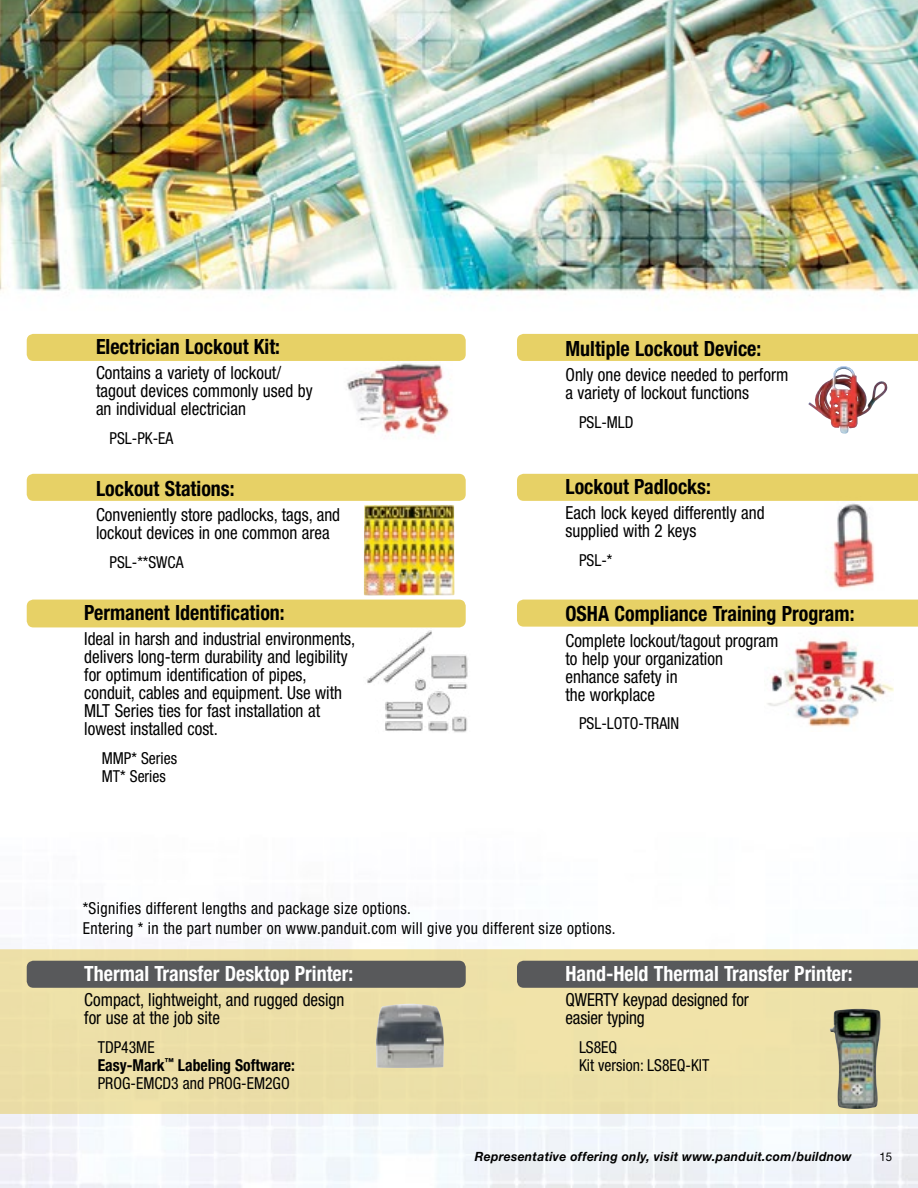
<style>
.page{position:relative;width:918px;height:1188px;background:#fff}
.page>*{position:absolute;margin:0;border:0;box-sizing:border-box;transform-origin:0 0}
.t1{font:700 condensed 21px "Helvetica Neue LT Std";color:#000;scale:.95 1}
.t2{font:700 condensed 21px "Helvetica Neue LT Std";color:#fff;scale:.95 1}
.t3{font:condensed 18px/18px "Helvetica Neue LT Std";color:#000;scale:.95 1}
.t4{font:condensed 16.5px/19.8px "Helvetica Neue LT Std";letter-spacing:.025em;color:#000;scale:.95 1}
.t5{font:condensed 16.5px/18px "Helvetica Neue LT Std";color:#000;scale:.95 1}
.t6{font:italic 700 12.75px "Helvetica Neue LT Std";letter-spacing:.025em;color:#000;scale:.95 1}
.t7{font:12px "Helvetica Neue LT Std";color:#000;scale:.95 1}
.s1{font-weight:700}
</style>
<div class="page">
<img style="left:0;top:0;width:918px;height:1188px">
<div style="left:0;top:949px;width:918px;height:165px;background:#ede1a8"></div>
<div style="left:779px;top:359px;width:130px;height:111px;background:#fff"></div>
<img style="left:808px;top:366px;width:80px;height:68px">
<img style="left:779px;top:501px;width:130px;height:96px">
<img style="left:764px;top:627px;width:130px;height:104px">
<div style="left:517px;top:334px;width:401px;height:27px;background:#e7d166"></div>
<div style="left:517px;top:474px;width:401px;height:27px;background:#e7d166"></div>
<img style="left:334px;top:359px;width:130px;height:89px">
<div style="left:27px;top:334px;width:439px;height:27px;background:#e7d166;border-radius:7px"></div>
<div style="left:517px;top:600px;width:401px;height:27px;background:#e7d166"></div>
<img style="left:364px;top:505px;width:91px;height:90px">
<div style="left:27px;top:474px;width:439px;height:27px;background:#e7d166;border-radius:7px"></div>
<img style="left:830px;top:1009px;width:51px;height:100px">
<img style="left:376px;top:1004px;width:68px;height:64px">
<div style="left:517px;top:961px;width:401px;height:27px;background:#58595b"></div>
<div style="left:27px;top:961px;width:439px;height:27px;background:#58595b;border-radius:7px"></div>
<div style="left:27px;top:600px;width:439px;height:27px;background:#e7d166;border-radius:7px"></div>
<img style="left:353px;top:628px;width:129px;height:110px">
<p class="t1" style="left:96px;top:334px;width:195px">Electrician Lockout Kit:</p>
<p class="t3" style="left:96px;top:364px;width:230px">Contains a variety of lockout/ tagout devices commonly used by an individual electrician</p>
<p class="t4" style="left:110px;top:428px;width:69px">PSL-PK-EA</p>
<p class="t1" style="left:96px;top:476px;width:147px">Lockout Stations:</p>
<p class="t3" style="left:96px;top:506px;width:259px">Conveniently store padlocks, tags, and lockout devices in one common area</p>
<p class="t4" style="left:110px;top:552px;width:79px">PSL-**SWCA</p>
<p class="t1" style="left:84px;top:599px;width:212px">Permanent Identification:</p>
<p class="t3" style="left:84px;top:630px;width:287px">Ideal in harsh and industrial environments, delivers long-term durability and legibility for optimum identification of pipes, conduit, cables and equipment. Use with MLT Series ties for fast installation at lowest installed cost.</p>
<p class="t5" style="left:102px;top:749px;width:81px">MMP* Series<br>MT* Series</p>
<p class="t1" style="left:566px;top:335px;width:208px">Multiple Lockout Device:</p>
<p class="t3" style="left:566px;top:366px;width:236px">Only one device needed to perform a variety of lockout functions</p>
<p class="t4" style="left:579px;top:412px;width:59px">PSL-MLD</p>
<p class="t1" style="left:566px;top:474px;width:155px">Lockout Padlocks:</p>
<p class="t3" style="left:566px;top:504px;width:211px">Each lock keyed differently and supplied with 2 keys</p>
<p class="t4" style="left:579px;top:550px;width:37px">PSL-*</p>
<p class="t1" style="left:566px;top:601px;width:306px">OSHA Compliance Training Program:</p>
<p class="t3" style="left:566px;top:631px;width:226px">Complete lockout/tagout program to help your organization enhance safety in<br>the workplace</p>
<p class="t5" style="left:579px;top:715px;width:107px">PSL-LOTO-TRAIN</p>
<p class="t4" style="left:83px;top:898px;width:562px">*Signifies different lengths and package size options.<br>Entering * in the part number on www.panduit.com will give you different size options.</p>
<p class="t2" style="left:84px;top:961px;width:285px">Thermal Transfer Desktop Printer:</p>
<p class="t3" style="left:84px;top:991px;width:275px">Compact, lightweight, and rugged design for use at the job site</p>
<p class="t5" style="left:98px;top:1038px;width:209px">TDP43ME<br><span class="s1">Easy-Mark</span><sup>™</sup> <span class="s1">Labeling Software:<br></span>PROG-EMCD3 and PROG-EM2GO</p>
<p class="t2" style="left:566px;top:961px;width:304px">Hand-Held Thermal Transfer Printer:</p>
<p class="t3" style="left:566px;top:991px;width:195px">QWERTY keypad designed for easier typing</p>
<p class="t5" style="left:579px;top:1038px;width:139px">LS8EQ<br>Kit version: LS8EQ-KIT</p>
<p class="t6" style="left:475px;top:1149px;width:398px">Representative offering only, visit www.panduit.com/buildnow</p>
<p class="t7" style="left:879px;top:1149px;width:15px">15</p>
</div>
